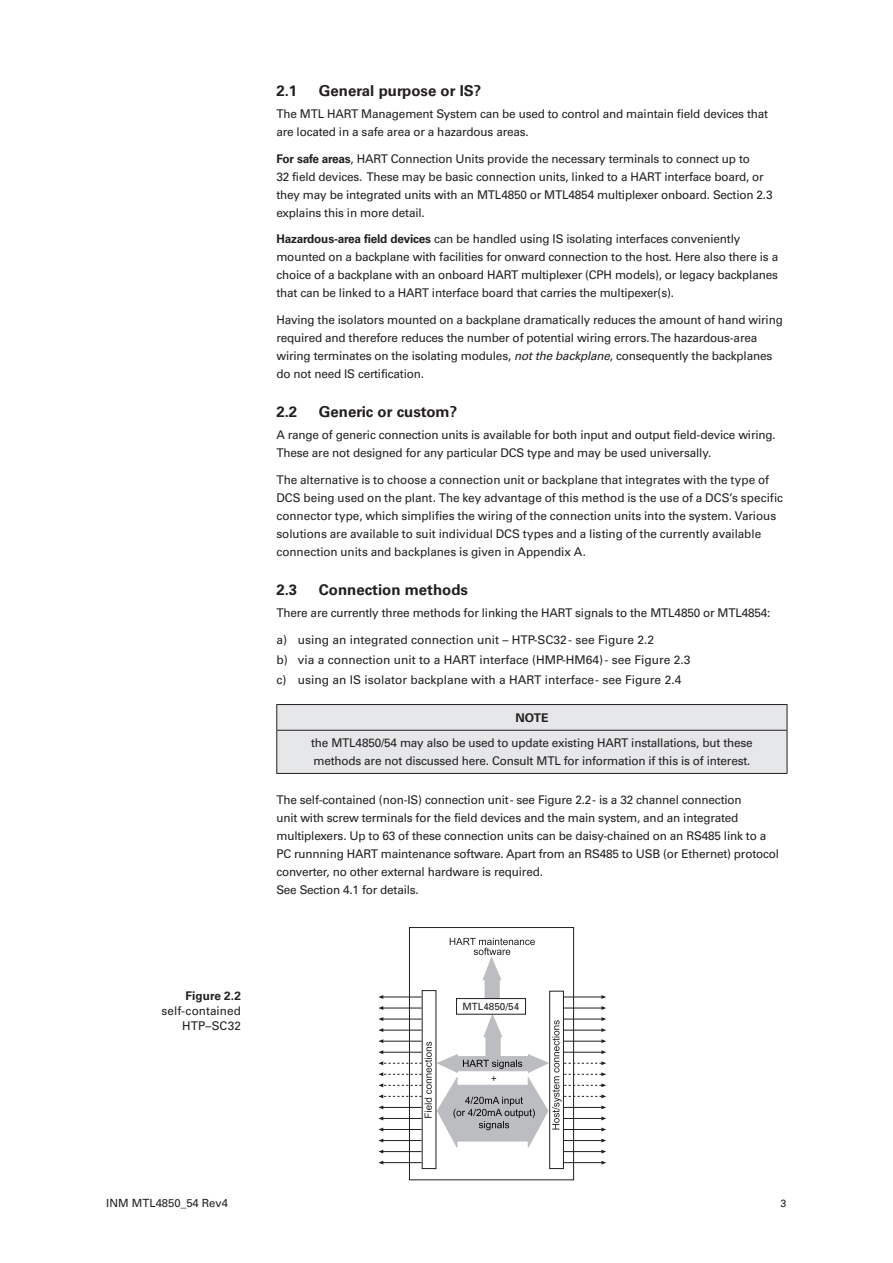
<style>
.page{position:relative;width:893px;height:1263px;background:#fff}
.page>*{position:absolute;margin:0;border:0;box-sizing:border-box;transform-origin:0 0}
.t1{font:700 15px "Univers LT Pro 65";color:#231f20}
.t2{font:12px/18px "Univers LT Pro 55 Roman";letter-spacing:-.015em;color:#231f20}
.t3{font:12px/15px "Univers LT Pro 55 Roman";letter-spacing:.005em;color:#231f20;text-align:right}
.t4{font:700 12px "Univers LT Pro 65";letter-spacing:.005em;color:#231f20}
.t5{font:11.25px "Univers LT Pro 55 Roman";color:#231f20}
.t6{font:10.5px "Univers LT Pro 55 Roman";color:#231f20}
.t7{font:9.9px "Univers";color:#231f20}
.s1{font-family:"Univers LT Pro 65";font-weight:700}
.s2{font-family:"Univers LT Pro 55";font-style:italic}
</style>
<div class="page">
<div style="left:276px;top:704px;width:512px;height:69px;background:#e6e7e9"></div>
<hr style="left:276px;top:730px;width:511px;height:1px;background:#231f20">
<hr style="left:276px;top:731px;width:1px;height:42px;background:#231f20">
<hr style="left:787px;top:731px;width:1px;height:42px;background:#231f20">
<hr style="left:276px;top:773px;width:511px;height:1px;background:#231f20">
<svg style="left:378px;top:927px;width:228px;height:253px"></svg>
<div style="left:456px;top:998px;width:70px;height:16px;border:1px solid #231f20"></div>
<p class="t1" style="left:276px;top:82px;width:22px">2.1</p>
<p class="t1" style="left:319px;top:82px;width:164px">General purpose or IS?</p>
<p class="t2" style="left:276px;top:105px;width:493px">The MTL HART Management System can be used to control and maintain field devices that are located in a safe area or a hazardous areas.</p>
<p class="t2" style="left:276px;top:149px;width:498px"><span class="s1">For safe areas</span>, HART Connection Units provide the necessary terminals to connect up to<br>32 field devices. These may be basic connection units, linked to a HART interface board, or they may be integrated units with an MTL4850 or MTL4854 multiplexer onboard. Section 2.3 explains this in more detail.</p>
<p class="t2" style="left:276px;top:230px;width:503px"><span class="s1">Hazardous-area field devices</span> can be handled using IS isolating interfaces conveniently mounted on a backplane with facilities for onward connection to the host. Here also there is a choice of a backplane with an onboard HART multiplexer (CPH models), or legacy backplanes that can be linked to a HART interface board that carries the multipexer(s).</p>
<p class="t2" style="left:276px;top:310px;width:508px">Having the isolators mounted on a backplane dramatically reduces the amount of hand wiring required and therefore reduces the number of potential wiring errors. The hazardous-area wiring terminates on the isolating modules, <span class="s2">not the backplane</span>, consequently the backplanes do not need IS certification.</p>
<p class="t1" style="left:276px;top:403px;width:22px">2.2</p>
<p class="t1" style="left:319px;top:403px;width:140px">Generic or custom?</p>
<p class="t2" style="left:276px;top:426px;width:501px">A range of generic connection units is available for both input and output field-device wiring.<br>These are not designed for any particular DCS type and may be used universally.</p>
<p class="t2" style="left:276px;top:470px;width:508px">The alternative is to choose a connection unit or backplane that integrates with the type of DCS being used on the plant. The key advantage of this method is the use of a DCS’s specific connector type, which simplifies the wiring of the connection units into the system. Various solutions are available to suit individual DCS types and a listing of the currently available connection units and backplanes is given in Appendix A.</p>
<p class="t1" style="left:276px;top:581px;width:22px">2.3</p>
<p class="t1" style="left:319px;top:581px;width:151px">Connection methods</p>
<p class="t2" style="left:276px;top:604px;width:496px">There are currently three methods for linking the HART signals to the MTL4850 or MTL4854:</p>
<p class="t2" style="left:276px;top:629px;width:416px;line-height:20.1px">a) using an integrated connection unit – HTP-SC32 - see Figure 2.2<br>b) via a connection unit to a HART interface (HMP-HM64) - see Figure 2.3 c) using an IS isolator backplane with a HART interface - see Figure 2.4</p>
<p class="t4" style="left:515px;top:710px;width:34px">NOTE</p>
<p class="t2" style="left:311px;top:734px;width:443px;line-height:17.5px">the MTL4850/54 may also be used to update existing HART installations, but these methods are not discussed here. Consult MTL for information if this is of interest.</p>
<p class="t2" style="left:276px;top:790px;width:504px">The self-contained (non-IS) connection unit - see Figure 2.2 - is a 32 channel connection<br>unit with screw terminals for the field devices and the main system, and an integrated multiplexers. Up to 63 of these connection units can be daisy-chained on an RS485 link to a PC runnning HART maintenance software. Apart from an RS485 to USB (or Ethernet) protocol converter, no other external hardware is required.<br>See Section 4.1 for details.</p>
<p class="t4" style="left:186px;top:989px;width:57px">Figure 2.2</p>
<p class="t3" style="left:162px;top:1003px;width:81px">self-contained<br>HTP–SC32</p>
<p class="t7" style="left:462px;top:1000px;width:58px">MTL4850/54</p>
<p class="t5" style="left:106px;top:1196px;width:123px">INM MTL4850_54 Rev4</p>
<p class="t6" style="left:781px;top:1197px;width:7px">3</p>
</div>
